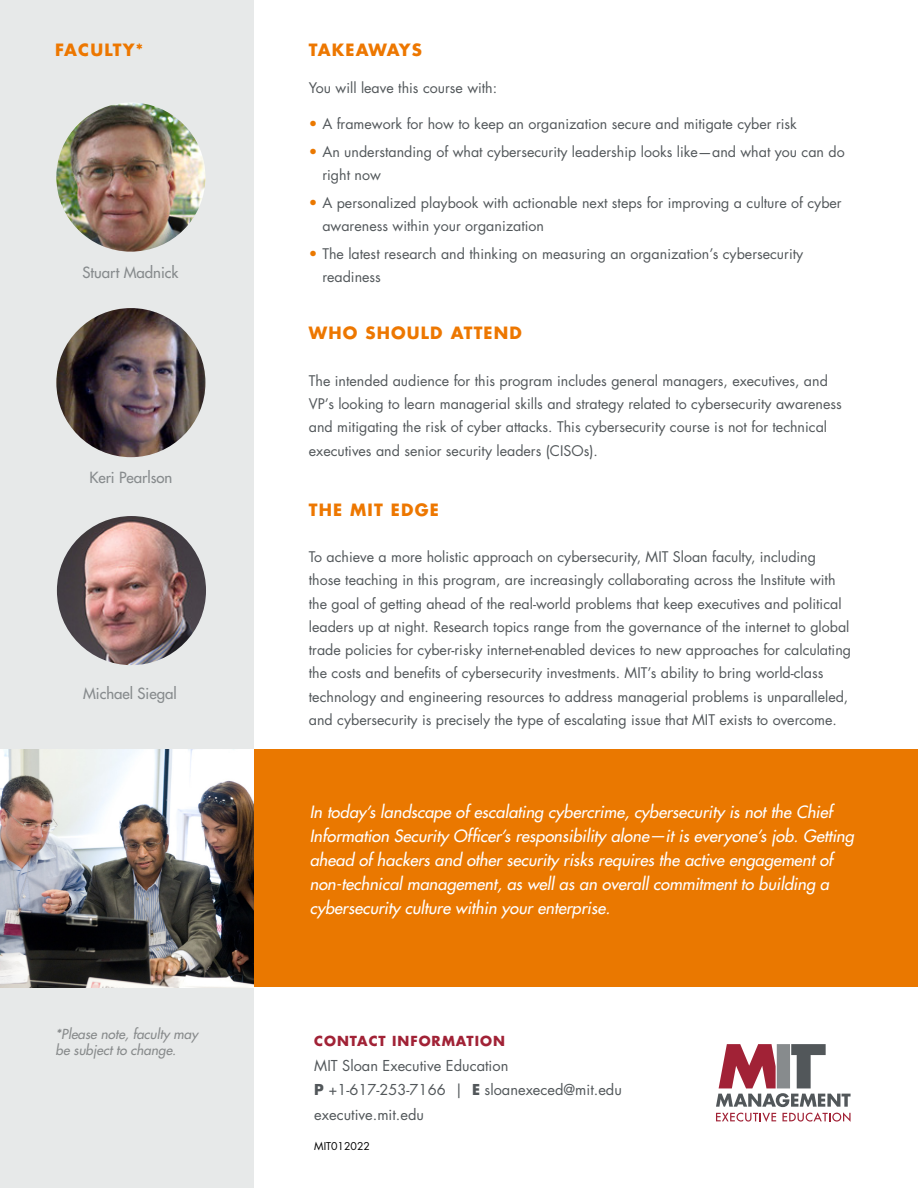
<style>
.page{position:relative;width:918px;height:1188px;background:#fff}
.page>*{position:absolute;margin:0;border:0;box-sizing:border-box;transform-origin:0 0}
.t1{font:italic 500 16.5px/24px "Futura Std";color:#fff}
.t2{font:700 16.5px "Futura Std";letter-spacing:.07em;color:#ed7700}
.t3{font:700 16.5px "Futura Std";letter-spacing:.04em;color:#ed7700}
.t4{font:500 15px "Futura Std";color:#878b8d}
.t5{font:14.7px/24.8px "Futura Std";color:#52575a}
.t6{font:14.25px/23.2px "Futura Std";color:#52575a}
.t7{font:italic 500 13.5px/16.2px "Futura Std";color:#888b8c}
.t8{font:700 13.5px "Futura Std";letter-spacing:.07em;color:#a12236}
.t9{font:10.5px "Futura Std";color:#000}
.s1{font-size:14.7px;color:#ea7800}
.s2{font-weight:700}
</style>
<div class="page">
<div style="left:0;top:0;width:254px;height:1188px;background:#e7e9e9"></div>
<div style="left:0;top:750px;width:918px;height:237px;background:#ea7800"></div>
<svg style="left:716px;top:1044px;width:135px;height:78px"></svg>
<img style="left:56px;top:103px;width:149px;height:149px;border-radius:75px">
<img style="left:56px;top:308px;width:149px;height:149px;border-radius:75px">
<img style="left:0;top:750px;width:253px;height:237px">
<img style="left:57px;top:516px;width:149px;height:149px;border-radius:75px">
<p class="t2" style="left:55px;top:39px;width:90px">FACULTY*</p>
<p class="t4" style="left:83px;top:263px;width:97px">Stuart Madnick</p>
<p class="t4" style="left:89px;top:468px;width:85px">Keri Pearlson</p>
<p class="t4" style="left:83px;top:684px;width:95px">Michael Siegal</p>
<p class="t7" style="left:56px;top:1026px;width:144px">*Please note, faculty may be subject to change.</p>
<p class="t3" style="left:309px;top:39px;width:115px">TAKEAWAYS</p>
<p class="t6" style="left:309px;top:76px;width:190px">You will leave this course with:</p>
<p class="t6" style="left:309px;top:113px;width:490px"><span class="s1">•</span> A framework for how to keep an organization secure and mitigate cyber risk</p>
<p class="t6" style="left:322px;top:140px;width:524px;text-indent:-14px"><span class="s1">•</span> An understanding of what cybersecurity leadership looks like—and what you can do right now</p>
<p class="t6" style="left:322px;top:191px;width:521px;text-indent:-14px"><span class="s1">•</span> A personalized playbook with actionable next steps for improving a culture of cyber awareness within your organization</p>
<p class="t6" style="left:322px;top:242px;width:482px;text-indent:-14px"><span class="s1">•</span> The latest research and thinking on measuring an organization’s cybersecurity readiness</p>
<p class="t2" style="left:309px;top:322px;width:215px">WHO SHOULD ATTEND</p>
<p class="t6" style="left:309px;top:369px;width:534px">The intended audience for this program includes general managers, executives, and VP’s looking to learn managerial skills and strategy related to cybersecurity awareness and mitigating the risk of cyber attacks. This cybersecurity course is not for technical executives and senior security leaders (CISOs).</p>
<p class="t2" style="left:309px;top:499px;width:131px">THE MIT EDGE</p>
<p class="t6" style="left:309px;top:545px;width:544px">To achieve a more holistic approach on cybersecurity, MIT Sloan faculty, including those teaching in this program, are increasingly collaborating across the Institute with the goal of getting ahead of the real-world problems that keep executives and political leaders up at night. Research topics range from the governance of the internet to global trade policies for cyber-risky internet-enabled devices to new approaches for calculating the costs and benefits of cybersecurity investments. MIT’s ability to bring world-class technology and engineering resources to address managerial problems is unparalleled, and cybersecurity is precisely the type of escalating issue that MIT exists to overcome.</p>
<p class="t1" style="left:310px;top:801px;width:546px">In today’s landscape of escalating cybercrime, cybersecurity is not the Chief Information Security Officer’s responsibility alone—it is everyone’s job. Getting ahead of hackers and other security risks requires the active engagement of non-technical management, as well as an overall commitment to building a cybersecurity culture within your enterprise.</p>
<p class="t8" style="left:314px;top:1032px;width:192px">CONTACT INFORMATION</p>
<p class="t5" style="left:314px;top:1053px;width:309px">MIT Sloan Executive Education<br><span class="s2">P</span> +1-617-253-7166 | <span class="s2">E</span> sloanexeced@mit.edu executive.mit.edu</p>
<p class="t9" style="left:314px;top:1140px;width:57px">MIT012022</p>
</div>
